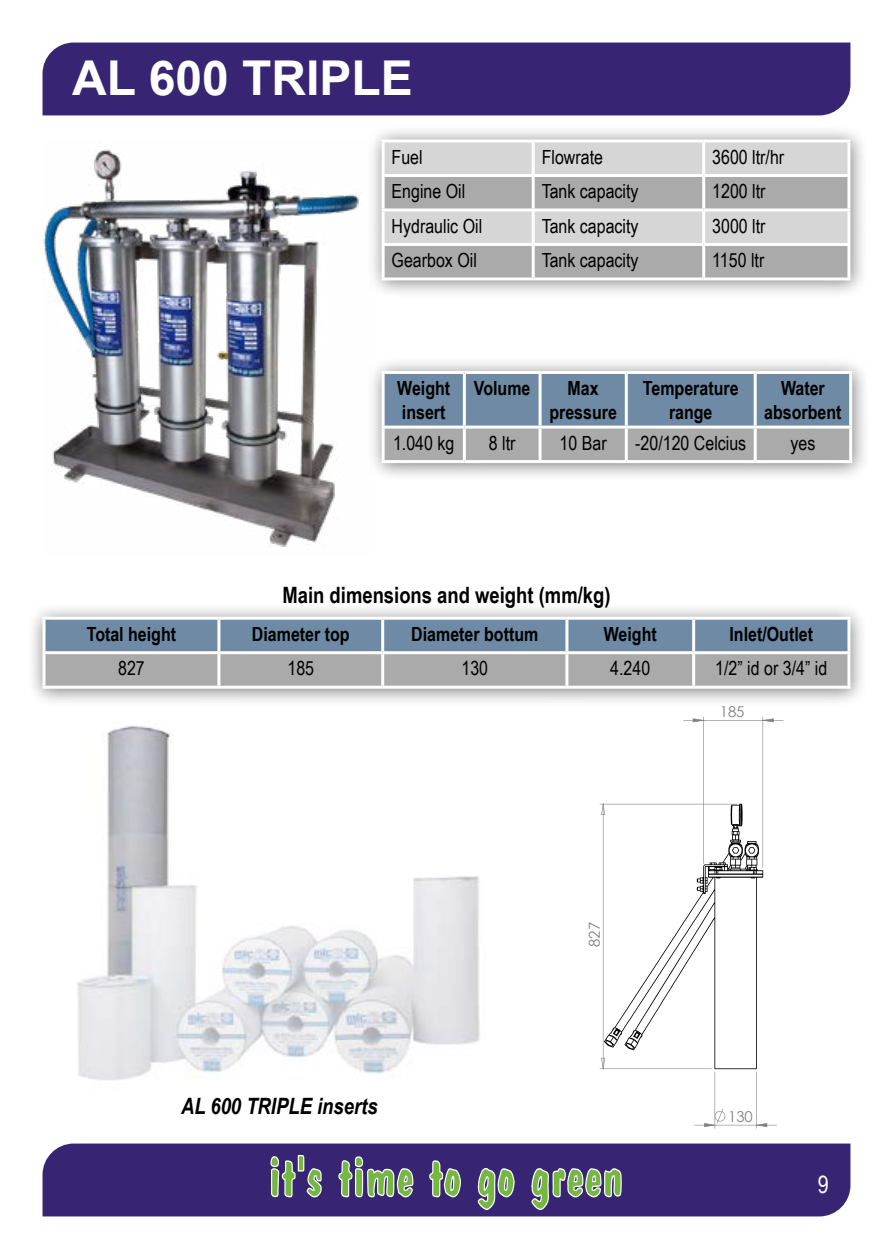
<style>
.page{position:relative;width:893px;height:1259px;background:#fff}
.page>*{position:absolute;margin:0;border:0;box-sizing:border-box;transform-origin:0 0}
.t1{font:700 48px "Arial";color:#fff}
.t2{font:24px "Arial Narrow";color:#fff}
.t3{font:700 22.5px "Arial Narrow";color:#000}
.t4{font:italic 700 22.5px "Arial Narrow";color:#000}
.t5{font:19.5px "Arial Narrow";color:#000}
.t6{font:700 19.5px/23.4px "Arial Narrow";color:#000;text-align:center}
.t7{font:15px "Century Gothic";color:#808080}
</style>
<div class="page">
<div style="left:43px;top:43px;width:807px;height:72px;background:#372473"></div>
<div style="left:43px;top:1143px;width:807px;height:73px;background:#372473"></div>
<svg style="left:478px;top:1167px;width:37px;height:43px;background:#758978"></svg>
<svg style="left:429px;top:1160px;width:32px;height:37px"></svg>
<svg style="left:531px;top:1167px;width:91px;height:43px;background:#6e7b79"></svg>
<svg style="left:270px;top:1154px;width:52px;height:43px;background:#6b757c"></svg>
<svg style="left:338px;top:1156px;width:75px;height:41px;background:#707e7a"></svg>
<div style="left:365px;top:356px;width:506px;height:126px;background:#000;opacity:.5"></div>
<svg style="left:385px;top:374px;width:464px;height:86px;background:#8697a7"></svg>
<hr style="left:463px;top:374px;width:3px;height:51px;background:#fff">
<hr style="left:538px;top:374px;width:3px;height:51px;background:#fff">
<hr style="left:382px;top:428px;width:3px;height:32px;background:#fff">
<hr style="left:463px;top:428px;width:3px;height:32px;background:#fff">
<hr style="left:538px;top:428px;width:3px;height:32px;background:#fff">
<hr style="left:382px;top:460px;width:82px;height:3px;background:#fff">
<hr style="left:464px;top:460px;width:76px;height:3px;background:#fff">
<hr style="left:540px;top:460px;width:86px;height:3px;background:#fff">
<hr style="left:626px;top:460px;width:129px;height:3px;background:#fff">
<hr style="left:755px;top:460px;width:97px;height:3px;background:#fff">
<hr style="left:625px;top:374px;width:3px;height:51px;background:#fff">
<hr style="left:754px;top:374px;width:3px;height:51px;background:#fff">
<hr style="left:625px;top:428px;width:3px;height:32px;background:#fff">
<hr style="left:754px;top:428px;width:3px;height:32px;background:#fff">
<hr style="left:849px;top:428px;width:3px;height:32px;background:#fff">
<hr style="left:382px;top:371px;width:82px;height:3px;background:#fff">
<hr style="left:382px;top:374px;width:3px;height:51px;background:#fff">
<hr style="left:464px;top:371px;width:76px;height:3px;background:#fff">
<hr style="left:540px;top:371px;width:86px;height:3px;background:#fff">
<hr style="left:626px;top:371px;width:129px;height:3px;background:#fff">
<hr style="left:755px;top:371px;width:97px;height:3px;background:#fff">
<hr style="left:849px;top:374px;width:3px;height:51px;background:#fff">
<hr style="left:382px;top:425px;width:82px;height:3px;background:#fff">
<hr style="left:464px;top:425px;width:76px;height:3px;background:#fff">
<hr style="left:540px;top:425px;width:86px;height:3px;background:#fff">
<hr style="left:626px;top:425px;width:129px;height:3px;background:#fff">
<hr style="left:755px;top:425px;width:97px;height:3px;background:#fff">
<div style="left:365px;top:124px;width:503px;height:176px;background:#000;opacity:.5"></div>
<div style="left:385px;top:142px;width:462px;height:32px;background:#d6d6d6"></div>
<svg style="left:385px;top:177px;width:462px;height:100px;background:#b9b9b9"></svg>
<hr style="left:382px;top:139px;width:151px;height:3px;background:#fff">
<hr style="left:382px;top:142px;width:3px;height:32px;background:#fff">
<hr style="left:532px;top:142px;width:3px;height:32px;background:#fff">
<hr style="left:702px;top:142px;width:3px;height:32px;background:#fff">
<hr style="left:382px;top:174px;width:151px;height:3px;background:#fff">
<hr style="left:382px;top:177px;width:3px;height:31px;background:#fff">
<hr style="left:532px;top:177px;width:3px;height:31px;background:#fff">
<hr style="left:702px;top:177px;width:3px;height:31px;background:#fff">
<hr style="left:382px;top:208px;width:151px;height:3px;background:#fff">
<hr style="left:382px;top:211px;width:3px;height:32px;background:#fff">
<hr style="left:533px;top:208px;width:171px;height:3px;background:#fff">
<hr style="left:532px;top:211px;width:3px;height:32px;background:#fff">
<hr style="left:704px;top:208px;width:146px;height:3px;background:#fff">
<hr style="left:702px;top:211px;width:3px;height:32px;background:#fff">
<hr style="left:382px;top:243px;width:151px;height:3px;background:#fff">
<hr style="left:382px;top:246px;width:3px;height:31px;background:#fff">
<hr style="left:533px;top:243px;width:171px;height:3px;background:#fff">
<hr style="left:532px;top:246px;width:3px;height:31px;background:#fff">
<hr style="left:704px;top:243px;width:146px;height:3px;background:#fff">
<hr style="left:702px;top:246px;width:3px;height:31px;background:#fff">
<hr style="left:382px;top:277px;width:151px;height:3px;background:#fff">
<hr style="left:533px;top:139px;width:171px;height:3px;background:#fff">
<hr style="left:704px;top:139px;width:146px;height:3px;background:#fff">
<hr style="left:847px;top:142px;width:3px;height:32px;background:#fff">
<hr style="left:533px;top:174px;width:171px;height:3px;background:#fff">
<hr style="left:704px;top:174px;width:146px;height:3px;background:#fff">
<hr style="left:847px;top:177px;width:3px;height:31px;background:#fff">
<hr style="left:847px;top:211px;width:3px;height:32px;background:#fff">
<hr style="left:847px;top:246px;width:3px;height:31px;background:#fff">
<hr style="left:533px;top:277px;width:171px;height:3px;background:#fff">
<hr style="left:704px;top:277px;width:146px;height:3px;background:#fff">
<div style="left:26px;top:601px;width:842px;height:107px;background:#000;opacity:.5"></div>
<svg style="left:46px;top:620px;width:801px;height:65px;background:#8c9aa8"></svg>
<hr style="left:217px;top:620px;width:3px;height:31px;background:#fff">
<hr style="left:381px;top:620px;width:3px;height:31px;background:#fff">
<hr style="left:43px;top:654px;width:3px;height:31px;background:#fff">
<hr style="left:217px;top:654px;width:3px;height:31px;background:#fff">
<hr style="left:381px;top:654px;width:3px;height:31px;background:#fff">
<hr style="left:43px;top:685px;width:176px;height:3px;background:#fff">
<hr style="left:219px;top:685px;width:164px;height:3px;background:#fff">
<hr style="left:383px;top:685px;width:184px;height:3px;background:#fff">
<hr style="left:567px;top:685px;width:127px;height:3px;background:#fff">
<hr style="left:694px;top:685px;width:156px;height:3px;background:#fff">
<hr style="left:565px;top:620px;width:3px;height:31px;background:#fff">
<hr style="left:692px;top:620px;width:3px;height:31px;background:#fff">
<hr style="left:565px;top:654px;width:3px;height:31px;background:#fff">
<hr style="left:692px;top:654px;width:3px;height:31px;background:#fff">
<hr style="left:847px;top:654px;width:3px;height:31px;background:#fff">
<hr style="left:43px;top:617px;width:176px;height:3px;background:#fff">
<hr style="left:43px;top:620px;width:3px;height:31px;background:#fff">
<hr style="left:219px;top:617px;width:164px;height:3px;background:#fff">
<hr style="left:383px;top:617px;width:184px;height:3px;background:#fff">
<hr style="left:567px;top:617px;width:127px;height:3px;background:#fff">
<hr style="left:694px;top:617px;width:156px;height:3px;background:#fff">
<hr style="left:847px;top:620px;width:3px;height:31px;background:#fff">
<hr style="left:43px;top:651px;width:176px;height:3px;background:#fff">
<hr style="left:219px;top:651px;width:164px;height:3px;background:#fff">
<hr style="left:383px;top:651px;width:184px;height:3px;background:#fff">
<hr style="left:567px;top:651px;width:127px;height:3px;background:#fff">
<hr style="left:694px;top:651px;width:156px;height:3px;background:#fff">
<img style="left:77px;top:725px;width:403px;height:356px">
<svg style="left:600px;top:717px;width:183px;height:411px"></svg>
<img style="left:43px;top:139px;width:329px;height:408px">
<h1 class="t1" style="left:72px;top:46px;width:342px">AL 600 TRIPLE</h1>
<p class="t5" style="left:392px;top:142px;width:33px">Fuel</p>
<p class="t5" style="left:542px;top:142px;width:63px">Flowrate</p>
<p class="t5" style="left:712px;top:142px;width:73px">3600 ltr/hr</p>
<p class="t5" style="left:392px;top:177px;width:75px">Engine Oil</p>
<p class="t5" style="left:542px;top:177px;width:98px">Tank capacity</p>
<p class="t5" style="left:712px;top:177px;width:55px">1200 ltr</p>
<p class="t5" style="left:392px;top:211px;width:92px">Hydraulic Oil</p>
<p class="t5" style="left:542px;top:211px;width:98px">Tank capacity</p>
<p class="t5" style="left:712px;top:211px;width:55px">3000 ltr</p>
<p class="t5" style="left:392px;top:246px;width:87px">Gearbox Oil</p>
<p class="t5" style="left:542px;top:246px;width:98px">Tank capacity</p>
<p class="t5" style="left:712px;top:246px;width:54px">1150 ltr</p>
<p class="t6" style="left:397px;top:376px;width:55px;text-align:left">Weight insert</p>
<p class="t6" style="left:474px;top:376px;width:58px">Volume</p>
<p class="t6" style="left:549px;top:376px;width:69px">Max pressure</p>
<p class="t6" style="left:643px;top:376px;width:97px">Temperature range</p>
<p class="t6" style="left:764px;top:376px;width:79px">Water absorbent</p>
<p class="t5" style="left:393px;top:428px;width:63px">1.040 kg</p>
<p class="t5" style="left:489px;top:428px;width:28px">8 ltr</p>
<p class="t5" style="left:560px;top:428px;width:49px">10 Bar</p>
<p class="t5" style="left:635px;top:428px;width:113px">-20/120 Celcius</p>
<p class="t5" style="left:790px;top:428px;width:26px">yes</p>
<p class="t3" style="left:282px;top:577px;width:330px">Main dimensions and weight (mm/kg)</p>
<p class="t6" style="left:87px;top:621px;width:91px">Total height</p>
<p class="t6" style="left:252px;top:621px;width:99px">Diameter top</p>
<p class="t6" style="left:411px;top:621px;width:129px">Diameter bottum</p>
<p class="t6" style="left:604px;top:621px;width:55px">Weight</p>
<p class="t6" style="left:729px;top:621px;width:85px">Inlet/Outlet</p>
<p class="t5" style="left:118px;top:654px;width:28px">827</p>
<p class="t5" style="left:287px;top:654px;width:28px">185</p>
<p class="t5" style="left:461px;top:654px;width:28px">130</p>
<p class="t5" style="left:610px;top:654px;width:42px">4.240</p>
<p class="t5" style="left:715px;top:654px;width:113px">1/2” id or 3/4” id</p>
<p class="t4" style="left:181px;top:1088px;width:198px">AL 600 TRIPLE inserts</p>
<p class="t7" style="left:585px;top:947px;width:26px;rotate:-90deg">827</p>
<p class="t7" style="left:720px;top:702px;width:26px">185</p>
<p class="t7" style="left:728px;top:1107px;width:26px">130</p>
<p class="t2" style="left:818px;top:1166px;width:12px">9</p>
</div>
